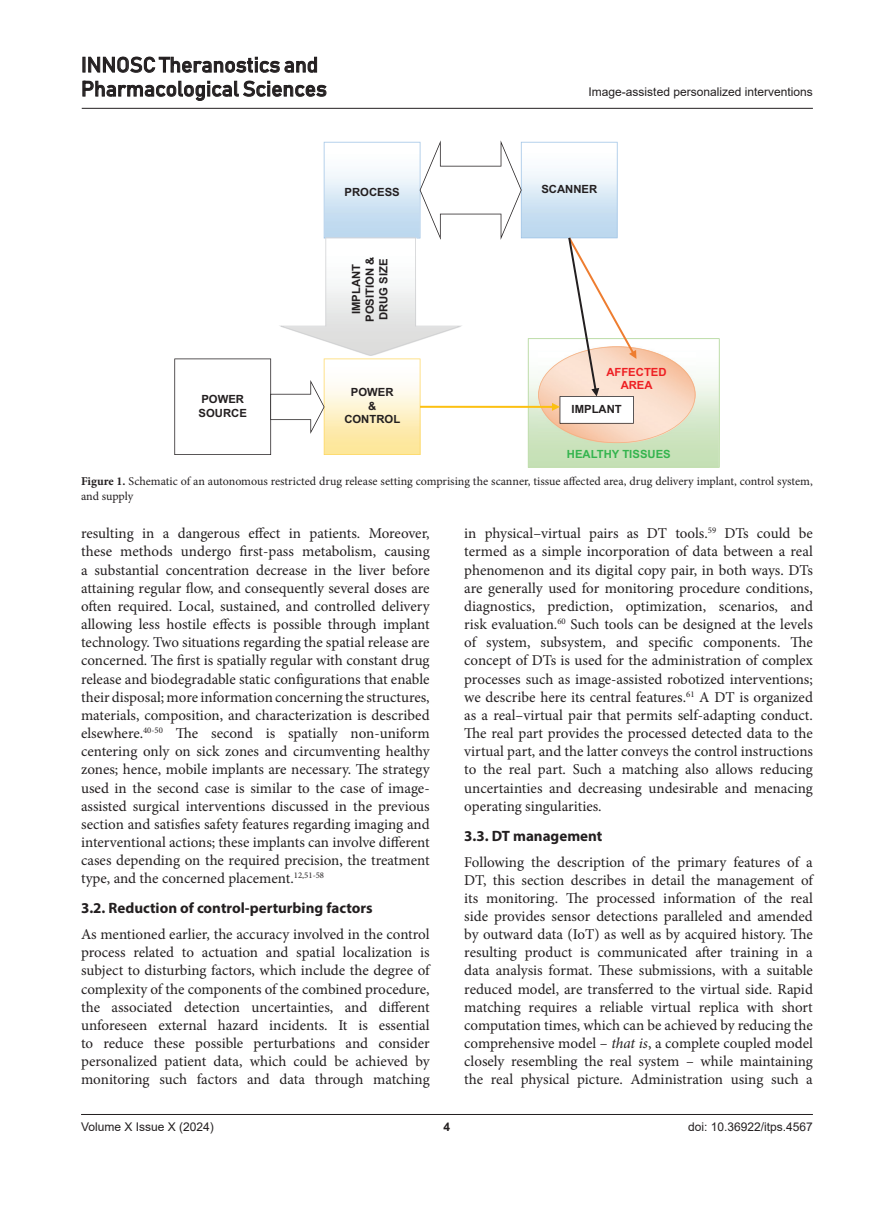
<style>
.page{position:relative;width:894px;height:1212px;background:#fff}
.page>*{position:absolute;margin:0;border:0;box-sizing:border-box;transform-origin:0 0}
.t1{font:21px/24px "Bahnschrift";color:#231f20}
.TXFL{font:15px/18.1px "Minion Pro";color:#231f20;text-align:justify}
.t2{font:700 15px "Myriad Pro";color:#231f20}
.FGC{font:12px/15px "Minion Pro";letter-spacing:-.005em;color:#231f20}
.t3{font:12px "Arial";color:#231f20}
.t4{font:700 12px "Arial";color:#231f20}
.t5{font:700 11.25px/13.5px "Arial";color:#231f20;text-align:center}
.t6{font:700 11.25px "Arial";color:#34b44e}
.t7{font:700 11.25px/13.5px "Arial";color:#ee1f23;text-align:center}
.s1{font-weight:700}
.s2{font-style:italic}
</style>
<div class="page">
<hr style="left:82px;top:108px;width:730px;height:1px;background:#231f20">
<hr style="left:81px;top:1114px;width:731px;height:1px;background:#231f20">
<svg style="left:82px;top:56px;width:245px;height:45px"></svg>
<svg style="left:174px;top:140px;width:545px;height:328px"></svg>
<h1 class="t1" style="left:81px;top:52px;width:247px">INNOSC Theranostics and<br>Pharmacological Sciences</h1>
<p class="t3" style="left:588px;top:83px;width:226px">Image-assisted personalized interventions</p>
<p class="t5" style="left:344px;top:185px;width:57px">PROCESS</p>
<p class="t5" style="left:541px;top:182px;width:57px">SCANNER</p>
<p class="t5" style="left:349px;top:322px;width:67px;rotate:-90deg">IMPLANT<br>POSITION &amp;<br>DRUG SIZE</p>
<p class="t7" style="left:606px;top:365px;width:62px">AFFECTED<br>AREA</p>
<p class="t5" style="left:571px;top:402px;width:52px">IMPLANT</p>
<p class="t6" style="left:566px;top:446px;width:105px">HEALTHY TISSUES</p>
<p class="FGC" style="left:81px;top:474px;width:733px"><span class="s1">Figure 1.</span> Schematic of an autonomous restricted drug release setting comprising the scanner, tissue affected area, drug delivery implant, control system, and supply</p>
<p class="t5" style="left:198px;top:392px;width:50px;text-align:left">POWER<br>SOURCE</p>
<p class="t5" style="left:344px;top:386px;width:57px">POWER<br>&amp;<br>CONTROL</p>
<p class="TXFL" style="left:81px;top:524px;width:350px">resulting in a dangerous effect in patients. Moreover, these methods undergo first-pass metabolism, causing a substantial concentration decrease in the liver before attaining regular flow, and consequently several doses are often required. Local, sustained, and controlled delivery allowing less hostile effects is possible through implant technology. Two situations regarding the spatial release are concerned. The first is spatially regular with constant drug release and biodegradable static configurations that enable their disposal; more information concerning the structures, materials, composition, and characterization is described elsewhere.<sup>40-50</sup> The second is spatially non-uniform centering only on sick zones and circumventing healthy zones; hence, mobile implants are necessary. The strategy used in the second case is similar to the case of image&shy;assisted surgical interventions discussed in the previous section and satisfies safety features regarding imaging and interventional actions; these implants can involve different cases depending on the required precision, the treatment type, and the concerned placement.<sup>12,51-58</sup></p>
<h2 class="t2" style="left:81px;top:898px;width:293px">3.2. Reduction of control-perturbing factors</h2>
<p class="TXFL" style="left:81px;top:925px;width:350px">As mentioned earlier, the accuracy involved in the control process related to actuation and spatial localization is subject to disturbing factors, which include the degree of complexity of the components of the combined procedure, the associated detection uncertainties, and different unforeseen external hazard incidents. It is essential to reduce these possible perturbations and consider personalized patient data, which could be achieved by monitoring such factors and data through matching</p>
<p class="TXFL" style="left:464px;top:524px;width:350px">in physical–virtual pairs as DT tools.<sup>59</sup> DTs could be termed as a simple incorporation of data between a real phenomenon and its digital copy pair, in both ways. DTs are generally used for monitoring procedure conditions, diagnostics, prediction, optimization, scenarios, and risk evaluation.<sup>60</sup> Such tools can be designed at the levels of system, subsystem, and specific components. The concept of DTs is used for the administration of complex processes such as image-assisted robotized interventions; we describe here its central features.<sup>61</sup> A DT is organized as a real–virtual pair that permits self-adapting conduct.<br>The real part provides the processed detected data to the virtual part, and the latter conveys the control instructions to the real part. Such a matching also allows reducing uncertainties and decreasing undesirable and menacing operating singularities.</p>
<h2 class="t2" style="left:464px;top:826px;width:139px">3.3. DT management</h2>
<p class="TXFL" style="left:464px;top:853px;width:350px">Following the description of the primary features of a DT, this section describes in detail the management of its monitoring. The processed information of the real side provides sensor detections paralleled and amended by outward data (IoT) as well as by acquired history. The resulting product is communicated after training in a data analysis format. These submissions, with a suitable reduced model, are transferred to the virtual side. Rapid matching requires a reliable virtual replica with short computation times, which can be achieved by reducing the comprehensive model – <span class="s2">that is</span>, a complete coupled model closely resembling the real system – while maintaining the real physical picture. Administration using such a</p>
<p class="t3" style="left:81px;top:1118px;width:134px">Volume X Issue X (2024)</p>
<p class="t4" style="left:443px;top:1118px;width:8px">4</p>
<p class="t3" style="left:687px;top:1118px;width:126px">doi: 10.36922/itps.4567</p>
</div>
